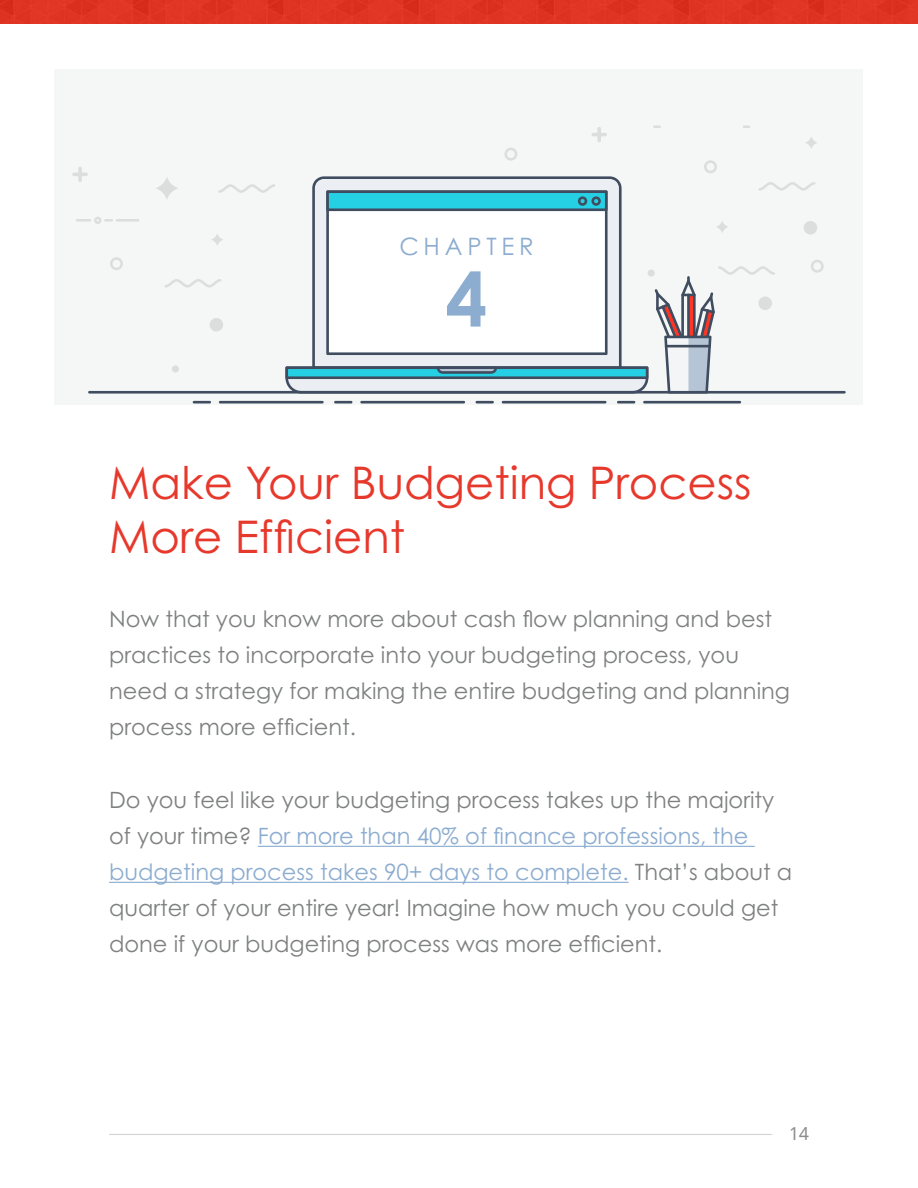
<style>
.page{position:relative;width:918px;height:1188px;background:#fff}
.page>*{position:absolute;margin:0;border:0;box-sizing:border-box;transform-origin:0 0}
.t1{font:700 75px "Century Gothic Std";color:#8cacd0}
.Paragraph_Style_1{font:45px/54px "Century Gothic Std";color:#e7382c}
.t2{font:24px "Century Gothic Std";letter-spacing:.2em;color:#8cacd0}
.Paragraph_Style_1-2{font:22.5px/36px "Century Gothic Std";color:#7f8080}
.t3{font:18px "Noto Sans";color:#8c8d8d}
.s1{color:#8cacd0}
</style>
<div class="page">
<hr style="left:109px;top:1134px;width:663px;height:1px;background:#d4d3d2">
<div style="left:0;top:0;width:918px;height:24px;background:#e03524"></div>
<hr style="left:258px;top:846px;width:497px;height:1px;background:#8cacd0">
<hr style="left:109px;top:882px;width:520px;height:1px;background:#8cacd0">
<div style="left:55px;top:70px;width:808px;height:335px;background:#f5f7f7"></div>
<hr style="left:88px;top:391px;width:758px;height:3px;background:#404d60">
<svg style="left:312px;top:176px;width:310px;height:190px;fill:#ebeef2"></svg>
<svg style="left:285px;top:366px;width:363px;height:28px"></svg>
<div style="left:326px;top:211px;width:282px;height:144px;background:#fff"></div>
<svg style="left:192px;top:401px;width:550px;height:2px"></svg>
<svg style="left:326px;top:190px;width:282px;height:21px;background:#2faabd"></svg>
<svg style="left:591px;top:127px;width:16px;height:15px"></svg>
<svg style="left:155px;top:176px;width:24px;height:24px"></svg>
<svg style="left:72px;top:167px;width:16px;height:15px"></svg>
<div style="left:804px;top:221px;width:13px;height:14px;background:#dcdede;border-radius:50%"></div>
<div style="left:172px;top:365px;width:7px;height:8px;background:#dcdede;border-radius:50%"></div>
<svg style="left:704px;top:160px;width:13px;height:13px"></svg>
<svg style="left:758px;top:182px;width:58px;height:9px"></svg>
<div style="left:648px;top:270px;width:7px;height:7px;background:#dcdede;border-radius:50%"></div>
<svg style="left:743px;top:125px;width:7px;height:3px"></svg>
<svg style="left:653px;top:125px;width:8px;height:3px"></svg>
<hr style="left:116px;top:219px;width:23px;height:3px;background:#000">
<hr style="left:76px;top:219px;width:15px;height:3px;background:#000">
<svg style="left:94px;top:217px;width:19px;height:7px"></svg>
<svg style="left:504px;top:148px;width:13px;height:13px"></svg>
<svg style="left:218px;top:184px;width:57px;height:9px"></svg>
<svg style="left:805px;top:136px;width:13px;height:13px"></svg>
<div style="left:210px;top:318px;width:13px;height:14px;background:#dcdede;border-radius:50%"></div>
<svg style="left:110px;top:257px;width:13px;height:13px"></svg>
<svg style="left:164px;top:279px;width:58px;height:9px"></svg>
<svg style="left:211px;top:233px;width:13px;height:13px"></svg>
<svg style="left:811px;top:260px;width:13px;height:13px"></svg>
<svg style="left:655px;top:266px;width:120px;height:128px"></svg>
<svg style="left:716px;top:220px;width:13px;height:14px"></svg>
<p class="t2" style="left:399px;top:231px;width:136px">CHAPTER</p>
<p class="t1" style="left:446px;top:253px;width:43px">4</p>
<p class="Paragraph_Style_1" style="left:109px;top:455px;width:644px">Make Your Budgeting Process<br>More Efficient</p>
<p class="Paragraph_Style_1-2" style="left:109px;top:600px;width:683px">Now that you know more about cash flow planning and best practices to incorporate into your budgeting process, you need a strategy for making the entire budgeting and planning process more efficient.</p>
<p class="Paragraph_Style_1-2" style="left:109px;top:782px;width:685px">Do you feel like your budgeting process takes up the majority of your time? <span class="s1">For more than 40% of finance professions, the budgeting process takes 90+ days to complete.</span> That’s about a quarter of your entire year! Imagine how much you could get done if your budgeting process was more efficient.</p>
<p class="t3" style="left:789px;top:1121px;width:21px">14</p>
</div>
